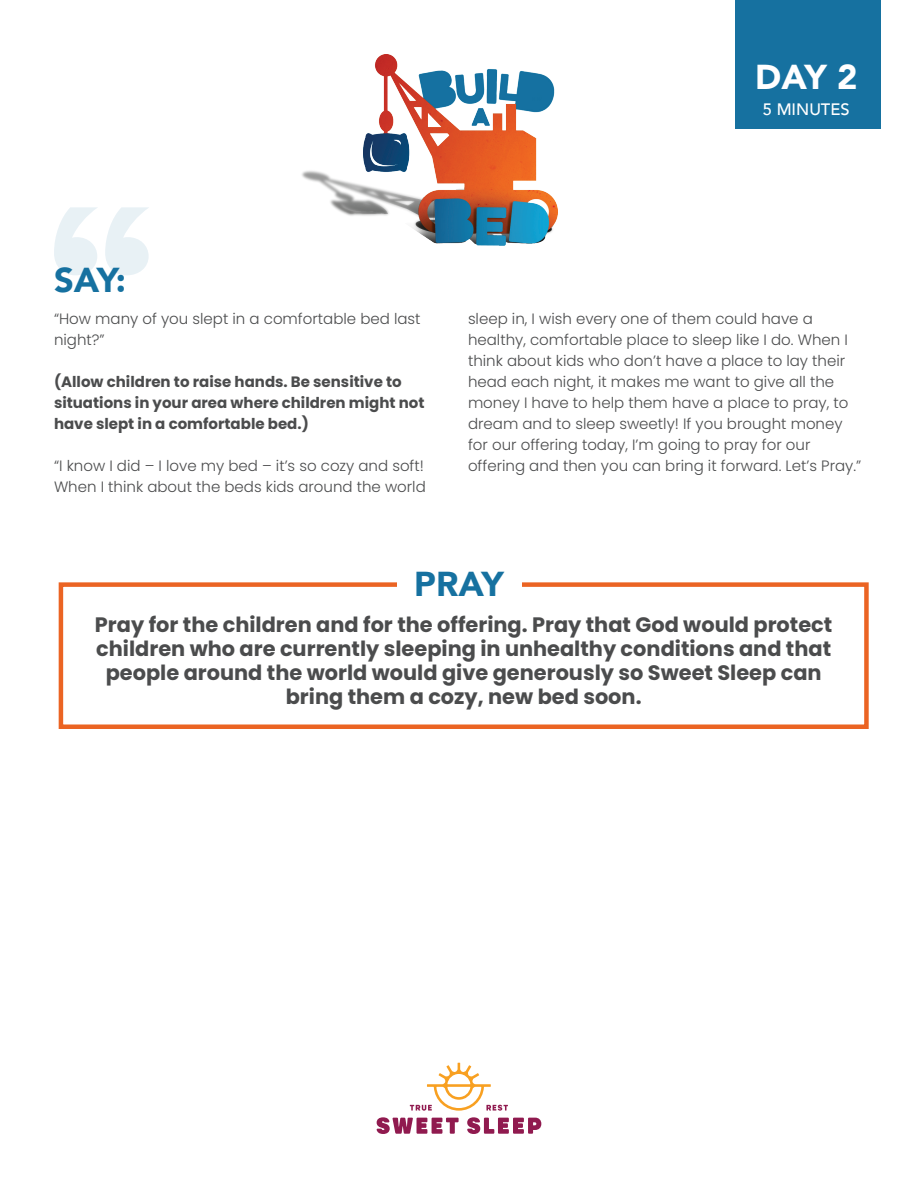
<style>
.page{position:relative;width:918px;height:1188px;background:#fff}
.page>*{position:absolute;margin:0;border:0;box-sizing:border-box;transform-origin:0 0}
.t1{font:900 34.5px "Avenir";color:#1671a0}
.t2{font:900 34.5px "Avenir";color:#fff}
.t3{font:700 20.85px/23.9px "Poppins";color:#4b4c4d;text-align:center}
.t4{font:500 16.5px "Avenir";color:#fff}
.t5{font:300 15px/21px "Poppins";color:#4b4c4d}
.t6{font:700 15px/21px "Poppins";color:#4b4c4d}
</style>
<div class="page">
<div style="left:735px;top:0;width:145px;height:129px;background:#1671a0"></div>
<svg style="left:54px;top:207px;width:95px;height:68px"></svg>
<img style="left:302px;top:54px;width:256px;height:192px">
<div style="left:59px;top:582px;width:810px;height:147px;border:4px solid #eb6423"></div>
<div style="left:397px;top:571px;width:124px;height:79px;background:#fff"></div>
<svg style="left:410px;top:1063px;width:98px;height:48px"></svg>
<svg style="left:377px;top:1117px;width:82px;height:17px"></svg>
<svg style="left:467px;top:1117px;width:74px;height:17px"></svg>
<h1 class="t2" style="left:755px;top:47px;width:104px">DAY 2</h1>
<p class="t4" style="left:763px;top:95px;width:88px">5 MINUTES</p>
<h1 class="t1" style="left:54px;top:251px;width:74px">SAY:</h1>
<p class="t5" style="left:54px;top:308px;width:368px">“How many of you slept in a comfortable bed last night?”</p>
<p class="t6" style="left:54px;top:371px;width:372px">(Allow children to raise hands. Be sensitive to situations in your area where children might not have slept in a comfortable bed.)</p>
<p class="t5" style="left:54px;top:455px;width:373px">“I know I did – I love my bed – it’s so cozy and soft!<br>When I think about the beds kids around the world</p>
<p class="t5" style="left:468px;top:308px;width:395px">sleep in, I wish every one of them could have a healthy, comfortable place to sleep like I do. When I think about kids who don’t have a place to lay their head each night, it makes me want to give all the money I have to help them have a place to pray, to dream and to sleep sweetly! If you brought money for our offering today, I’m going to pray for our offering and then you can bring it forward. Let’s Pray.”</p>
<h1 class="t1" style="left:414px;top:555px;width:91px">PRAY</h1>
<h2 class="t3" style="left:95px;top:613px;width:739px">Pray for the children and for the offering. Pray that God would protect children who are currently sleeping in unhealthy conditions and that people around the world would give generously so Sweet Sleep can bring them a cozy, new bed soon.</h2>
</div>
